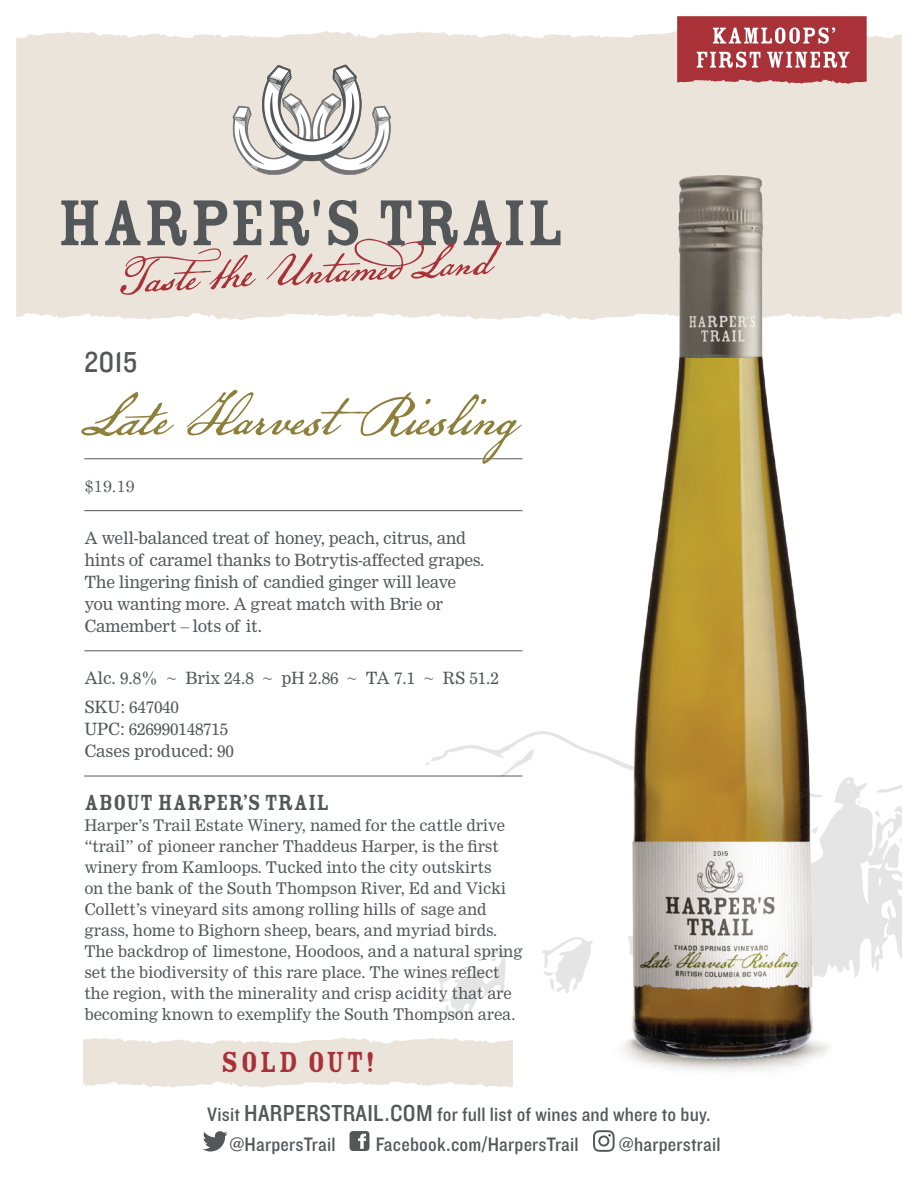
<style>
.page{position:relative;width:918px;height:1188px;background:#fff}
.page>*{position:absolute;margin:0;border:0;box-sizing:border-box;transform-origin:0 0}
.t1{font:67.5px "American Scribe";color:#8c803b}
.t2{font:31.95px "Rosewood Std Fill";letter-spacing:.05em;color:#a93239}
.t3{font:30px "Knockout 30 Junior Welterwt";color:#545759}
.t4{font:24px "Rosewood Std Fill";color:#545759}
.t5{font:20.25px/30.3px "Knockout 30 Junior Welterwt";letter-spacing:.01em;color:#545759}
.t6{font:16.5px/22px "Clarion";letter-spacing:-.01em;color:#545759}
.t7{font:16.5px "Century";color:#545759}
.t8{font:15.75px/21px "Clarion";color:#545759}
.s1{font-size:24px}
</style>
<div class="page">
<div style="left:16px;top:31px;width:886px;height:289px;background:#ebe4db"></div>
<svg style="left:677px;top:16px;width:190px;height:69px;background:#b8585d"></svg>
<svg style="left:350px;top:1131px;width:19px;height:20px"></svg>
<svg style="left:203px;top:1131px;width:25px;height:20px"></svg>
<svg style="left:61px;top:200px;width:37px;height:45px;background:#93928f"></svg>
<svg style="left:531px;top:200px;width:29px;height:45px"></svg>
<svg style="left:233px;top:65px;width:158px;height:115px"></svg>
<svg style="left:105px;top:200px;width:418px;height:95px;background:#c8bbb5"></svg>
<svg style="left:425px;top:731px;width:166px;height:46px"></svg>
<svg style="left:542px;top:937px;width:49px;height:57px"></svg>
<svg style="left:438px;top:950px;width:68px;height:68px"></svg>
<svg style="left:855px;top:783px;width:47px;height:195px;fill:#e5e5e6"></svg>
<svg style="left:593px;top:1130px;width:22px;height:22px"></svg>
<hr style="left:84px;top:459px;width:438px;height:1px;background:#545759">
<hr style="left:84px;top:510px;width:438px;height:1px;background:#545759">
<hr style="left:84px;top:651px;width:438px;height:1px;background:#545759">
<hr style="left:84px;top:776px;width:438px;height:1px;background:#545759">
<img style="left:591px;top:159px;width:264px;height:913px">
<svg style="left:83px;top:1037px;width:430px;height:51px;background:#ede7df"></svg>
<h3 class="t3" style="left:84px;top:341px;width:54px">2015</h3>
<h1 class="t1" style="left:84px;top:370px;width:433px">Late Harvest Riesling</h1>
<p class="t7" style="left:84px;top:472px;width:52px">$19.19</p>
<p class="t6" style="left:84px;top:527px;width:402px">A well-balanced treat of honey, peach, citrus, and hints of caramel thanks to Botrytis-affected grapes.<br>The lingering finish of candied ginger will leave you wanting more. A great match with Brie or Camembert – lots of it.</p>
<p class="t6" style="left:84px;top:663px;width:416px;line-height:29.1px">Alc. 9.8% ~ Brix 24.8 ~ pH 2.86 ~ TA 7.1 ~ RS 51.2<br>SKU: 647040</p>
<p class="t6" style="left:84px;top:718px;width:151px">UPC: 626990148715<br>Cases produced: 90</p>
<h3 class="t4" style="left:84px;top:789px;width:247px">ABOUT HARPER’S TRAIL</h3>
<p class="t8" style="left:84px;top:814px;width:440px">Harper’s Trail Estate Winery, named for the cattle drive “trail” of pioneer rancher Thaddeus Harper, is the first winery from Kamloops. Tucked into the city outskirts<br>on the bank of the South Thompson River, Ed and Vicki Collett’s vineyard sits among rolling hills of sage and grass, home to Bighorn sheep, bears, and myriad birds.<br>The backdrop of limestone, Hoodoos, and a natural spring set the biodiversity of this rare place. The wines reflect the region, with the minerality and crisp acidity that are becoming known to exemplify the South Thompson area.</p>
<h2 class="t2" style="left:221px;top:1045px;width:155px">SOLD OUT!</h2>
<p class="t5" style="left:229px;top:1098px;width:483px;text-indent:-22px">Visit <span class="s1">HARPERSTRAIL.COM</span> for full list of wines and where to buy. @HarpersTrail</p>
<p class="t5" style="left:376px;top:1128px;width:204px">Facebook.com/HarpersTrail</p>
<p class="t5" style="left:619px;top:1128px;width:103px">@harperstrail</p>
</div>
